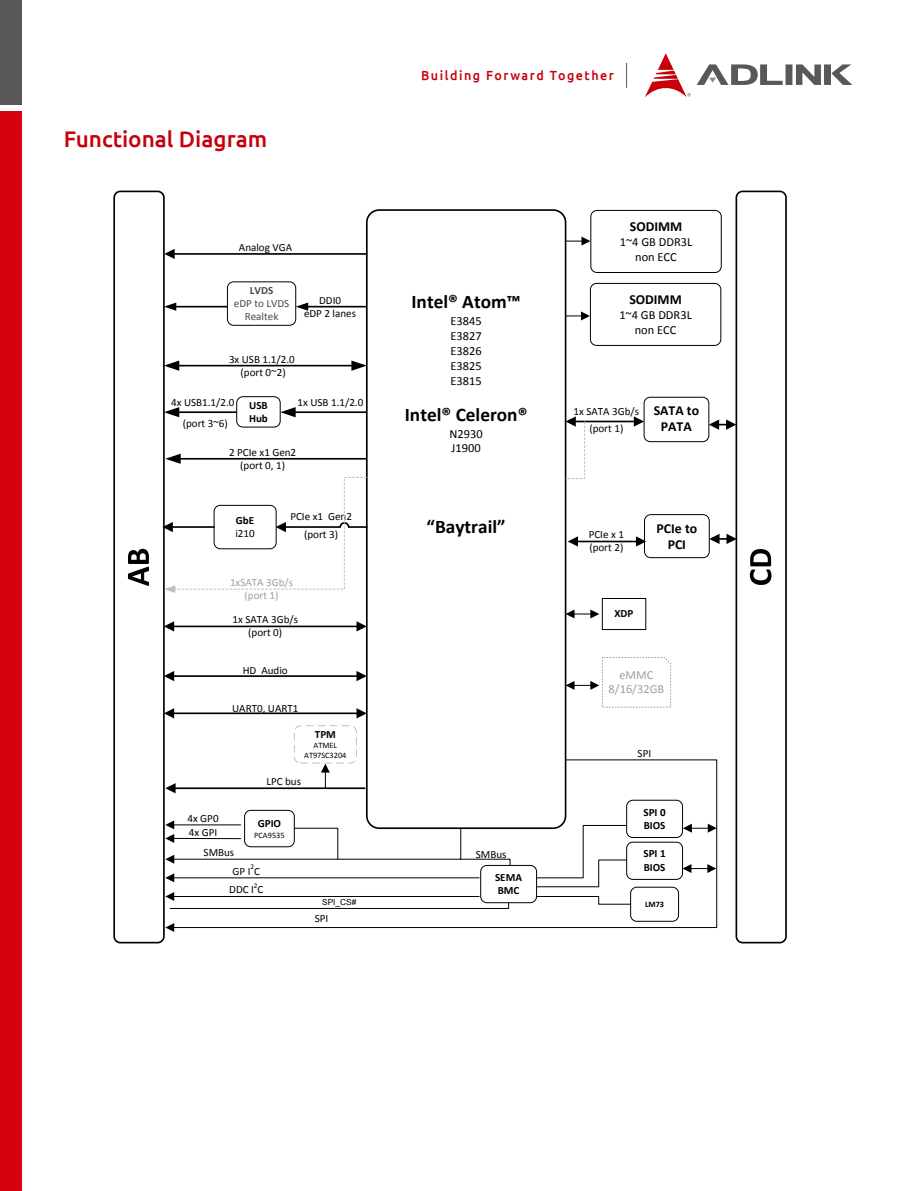
<style>
.page{position:relative;width:915px;height:1191px;background:#fff}
.page>*{position:absolute;margin:0;border:0;box-sizing:border-box;transform-origin:0 0}
.t1{font:500 22.5px "Ubuntu";color:#c7000b}
.t2{font:700 19.2px "Calibri";color:#000}
.t3{font:700 13.8px/16.5px "Calibri";color:#000;text-align:center}
.t4{font:500 13.2px "Ubuntu";letter-spacing:.125em;color:#c7000b;scale:.95 1}
.t5{font:12.45px/14.9px "Calibri";color:#000;text-align:center}
.t6{font:12.45px/14.9px "Calibri";color:#9fa0a0;text-align:center}
.t7{font:11.1px/13.2px "Calibri";color:#000;text-align:center}
.t8{font:700 11.1px/13.2px "Calibri";color:#000}
.t9{font:11.1px/13.2px "Calibri";color:#9e9f9f;text-align:center}
.t10{font:11.1px/13.2px "Calibri";color:#4b4848;text-align:center}
.t11{font:700 11.1px "Calibri";color:#4b4848}
.t12{font:8.25px/9.9px "Calibri";color:#000;text-align:center}
.t13{font:8.25px "Arial";color:#000}
.t14{font:700 8.25px "Calibri";color:#000}
.t15{font:7.2px "Calibri";color:#000}
</style>
<div class="page">
<div style="left:0;top:111px;width:21px;height:1080px;background:#d7000f"></div>
<div style="left:0;top:0;width:21px;height:104px;background:#595757"></div>
<svg style="left:696px;top:64px;width:156px;height:21px"></svg>
<svg style="left:645px;top:53px;width:45px;height:44px"></svg>
<svg style="left:626px;top:63px;width:1px;height:25px"></svg>
<div style="left:113px;top:191px;width:52px;height:752px;border:2px solid #000;border-radius:6px"></div>
<svg style="left:128px;top:549px;width:21px;height:37px"></svg>
<div style="left:227px;top:281px;width:69px;height:45px;border:1px solid #000;border-radius:6px"></div>
<div style="left:366px;top:209px;width:200px;height:620px;border:2px solid #000;border-radius:12px"></div>
<svg style="left:566px;top:236px;width:24px;height:9px"></svg>
<div style="left:735px;top:191px;width:51px;height:752px;border:2px solid #000;border-radius:6px"></div>
<svg style="left:749px;top:549px;width:22px;height:36px"></svg>
<div style="left:589px;top:283px;width:132px;height:63px;border:1px solid #000;border-radius:6px"></div>
<hr style="left:173px;top:253px;width:193px;height:2px;background:#000">
<svg style="left:164px;top:249px;width:11px;height:10px"></svg>
<hr style="left:173px;top:675px;width:184px;height:2px;background:#000">
<svg style="left:164px;top:671px;width:10px;height:10px"></svg>
<svg style="left:356px;top:671px;width:10px;height:10px"></svg>
<hr style="left:173px;top:625px;width:184px;height:2px;background:#000">
<svg style="left:164px;top:621px;width:10px;height:10px"></svg>
<svg style="left:356px;top:621px;width:10px;height:10px"></svg>
<div style="left:601px;top:598px;width:45px;height:32px;border:1px solid #000"></div>
<hr style="left:179px;top:458px;width:187px;height:1px;background:#000">
<svg style="left:165px;top:454px;width:16px;height:10px"></svg>
<svg style="left:565px;top:609px;width:34px;height:9px"></svg>
<svg style="left:565px;top:311px;width:24px;height:9px"></svg>
<hr style="left:173px;top:712px;width:184px;height:2px;background:#000">
<svg style="left:164px;top:708px;width:10px;height:10px"></svg>
<svg style="left:356px;top:708px;width:10px;height:10px"></svg>
<svg style="left:565px;top:656px;width:106px;height:52px"></svg>
<svg style="left:165px;top:874px;width:7px;height:7px"></svg>
<svg style="left:165px;top:785px;width:7px;height:7px"></svg>
<svg style="left:172px;top:759px;width:545px;height:169px"></svg>
<svg style="left:165px;top:923px;width:9px;height:9px"></svg>
<svg style="left:294px;top:725px;width:62px;height:63px"></svg>
<div style="left:626px;top:841px;width:56px;height:39px;border:1px solid #000;border-radius:6px"></div>
<svg style="left:682px;top:823px;width:34px;height:9px"></svg>
<svg style="left:682px;top:864px;width:34px;height:9px"></svg>
<svg style="left:165px;top:892px;width:344px;height:16px"></svg>
<svg style="left:535px;top:824px;width:92px;height:63px"></svg>
<svg style="left:535px;top:895px;width:96px;height:10px"></svg>
<div style="left:590px;top:210px;width:131px;height:63px;border:1px solid #000;border-radius:6px"></div>
<div style="left:643px;top:397px;width:66px;height:45px;border:1px solid #000;border-radius:6px"></div>
<svg style="left:708px;top:419px;width:28px;height:11px"></svg>
<hr style="left:574px;top:421px;width:61px;height:1px;background:#000">
<svg style="left:633px;top:416px;width:11px;height:11px"></svg>
<div style="left:643px;top:514px;width:66px;height:44px;border:1px solid #000;border-radius:6px"></div>
<svg style="left:709px;top:534px;width:27px;height:10px"></svg>
<hr style="left:576px;top:540px;width:61px;height:2px;background:#000">
<svg style="left:567px;top:537px;width:10px;height:9px"></svg>
<svg style="left:635px;top:536px;width:11px;height:10px"></svg>
<hr style="left:307px;top:306px;width:59px;height:1px;background:#000">
<svg style="left:295px;top:302px;width:13px;height:9px"></svg>
<hr style="left:175px;top:306px;width:52px;height:1px;background:#000">
<svg style="left:164px;top:302px;width:12px;height:9px"></svg>
<hr style="left:178px;top:365px;width:174px;height:1px;background:#000">
<svg style="left:164px;top:360px;width:15px;height:11px"></svg>
<svg style="left:351px;top:360px;width:15px;height:11px"></svg>
<svg style="left:565px;top:416px;width:19px;height:63px"></svg>
<svg style="left:162px;top:477px;width:206px;height:116px"></svg>
<svg style="left:165px;top:820px;width:346px;height:46px"></svg>
<div style="left:236px;top:396px;width:44px;height:31px;border:1px solid #000;border-radius:6px"></div>
<hr style="left:294px;top:411px;width:72px;height:2px;background:#000">
<svg style="left:280px;top:407px;width:15px;height:10px"></svg>
<hr style="left:178px;top:411px;width:59px;height:2px;background:#000">
<svg style="left:164px;top:407px;width:15px;height:10px"></svg>
<h1 class="t1" style="left:64px;top:124px;width:205px">Functional Diagram</h1>
<p class="t7" style="left:239px;top:240px;width:55px">Analog VGA</p>
<p class="t4" style="left:421px;top:67px;width:204px">Building Forward Together</p>
<p class="t3" style="left:629px;top:218px;width:54px">SODIMM</p>
<p class="t5" style="left:619px;top:234px;width:74px">1~4 GB DDR3L non ECC</p>
<p class="t11" style="left:250px;top:283px;width:25px">LVDS</p>
<p class="t10" style="left:234px;top:297px;width:57px">eDP to LVDS<br>Realtek</p>
<h2 class="t2" style="left:411px;top:289px;width:111px">Intel® Atom™</h2>
<p class="t5" style="left:450px;top:313px;width:33px;text-align:justify">E3845<br>E3827<br>E3826<br>E3825<br>E3815</p>
<h2 class="t2" style="left:404px;top:402px;width:124px">Intel® Celeron®</h2>
<p class="t5" style="left:449px;top:426px;width:35px;text-align:left">N2930<br>J1900</p>
<p class="t7" style="left:304px;top:294px;width:53px">DDI0<br>eDP 2 lanes</p>
<p class="t7" style="left:229px;top:353px;width:67px">3x USB 1.1/2.0 (port 0~2)</p>
<p class="t7" style="left:171px;top:396px;width:65px">4x USB1.1/2.0</p>
<p class="t7" style="left:297px;top:396px;width:67px">1x USB 1.1/2.0</p>
<p class="t7" style="left:183px;top:417px;width:47px">(port 3~6)</p>
<p class="t8" style="left:249px;top:398px;width:20px">USB<br>Hub</p>
<p class="t7" style="left:229px;top:446px;width:69px">2 PCIe x1 Gen2 (port 0, 1)</p>
<p class="t8" style="left:236px;top:513px;width:20px">GbE</p>
<p class="t7" style="left:235px;top:527px;width:21px">i210</p>
<p class="t7" style="left:290px;top:508px;width:63px;line-height:17.7px">PCIe x1 Gen2 (port 3)</p>
<p class="t9" style="left:230px;top:575px;width:64px">1xSATA 3Gb/s (port 1)</p>
<p class="t7" style="left:232px;top:613px;width:67px">1x SATA 3Gb/s (port 0)</p>
<p class="t7" style="left:243px;top:663px;width:47px">HD Audio</p>
<p class="t7" style="left:232px;top:701px;width:68px">UART0, UART1</p>
<p class="t8" style="left:315px;top:727px;width:22px">TPM</p>
<p class="t12" style="left:304px;top:741px;width:44px">ATMEL<br>AT97SC3204</p>
<p class="t7" style="left:187px;top:811px;width:33px">4x GP0</p>
<p class="t7" style="left:189px;top:825px;width:30px">4x GPI</p>
<p class="t7" style="left:203px;top:845px;width:32px">SMBus</p>
<p class="t7" style="left:266px;top:774px;width:36px">LPC bus</p>
<p class="t8" style="left:258px;top:816px;width:25px">GPIO</p>
<p class="t12" style="left:254px;top:830px;width:32px">PCA9535</p>
<p class="t15" style="left:250px;top:862px;width:5px">2</p>
<p class="t7" style="left:232px;top:864px;width:29px">GP I C</p>
<p class="t15" style="left:254px;top:881px;width:5px">2</p>
<p class="t7" style="left:229px;top:883px;width:36px">DDC I C</p>
<p class="t13" style="left:322px;top:897px;width:36px">SPI_CS#</p>
<p class="t7" style="left:315px;top:911px;width:15px">SPI</p>
<h2 class="t2" style="left:426px;top:514px;width:80px">“Baytrail”</h2>
<p class="t7" style="left:475px;top:847px;width:32px">SMBus</p>
<p class="t8" style="left:495px;top:870px;width:28px">SEMA<br>BMC</p>
<p class="t3" style="left:629px;top:291px;width:54px">SODIMM</p>
<p class="t5" style="left:619px;top:307px;width:74px">1~4 GB DDR3L non ECC</p>
<p class="t7" style="left:573px;top:403px;width:67px;line-height:16.5px">1x SATA 3Gb/s (port 1)</p>
<p class="t3" style="left:653px;top:402px;width:47px">SATA to<br>PATA</p>
<p class="t7" style="left:588px;top:528px;width:37px;text-align:left">PCIe x 1 (port 2)</p>
<p class="t8" style="left:614px;top:607px;width:20px">XDP</p>
<p class="t3" style="left:656px;top:520px;width:42px">PCIe to<br>PCI</p>
<p class="t6" style="left:608px;top:667px;width:57px">eMMC<br>8/16/32GB</p>
<p class="t7" style="left:637px;top:747px;width:15px">SPI</p>
<p class="t8" style="left:643px;top:805px;width:24px">SPI 0<br>BIOS</p>
<p class="t8" style="left:643px;top:847px;width:24px">SPI 1<br>BIOS</p>
<p class="t14" style="left:644px;top:898px;width:21px">LM73</p>
</div>
